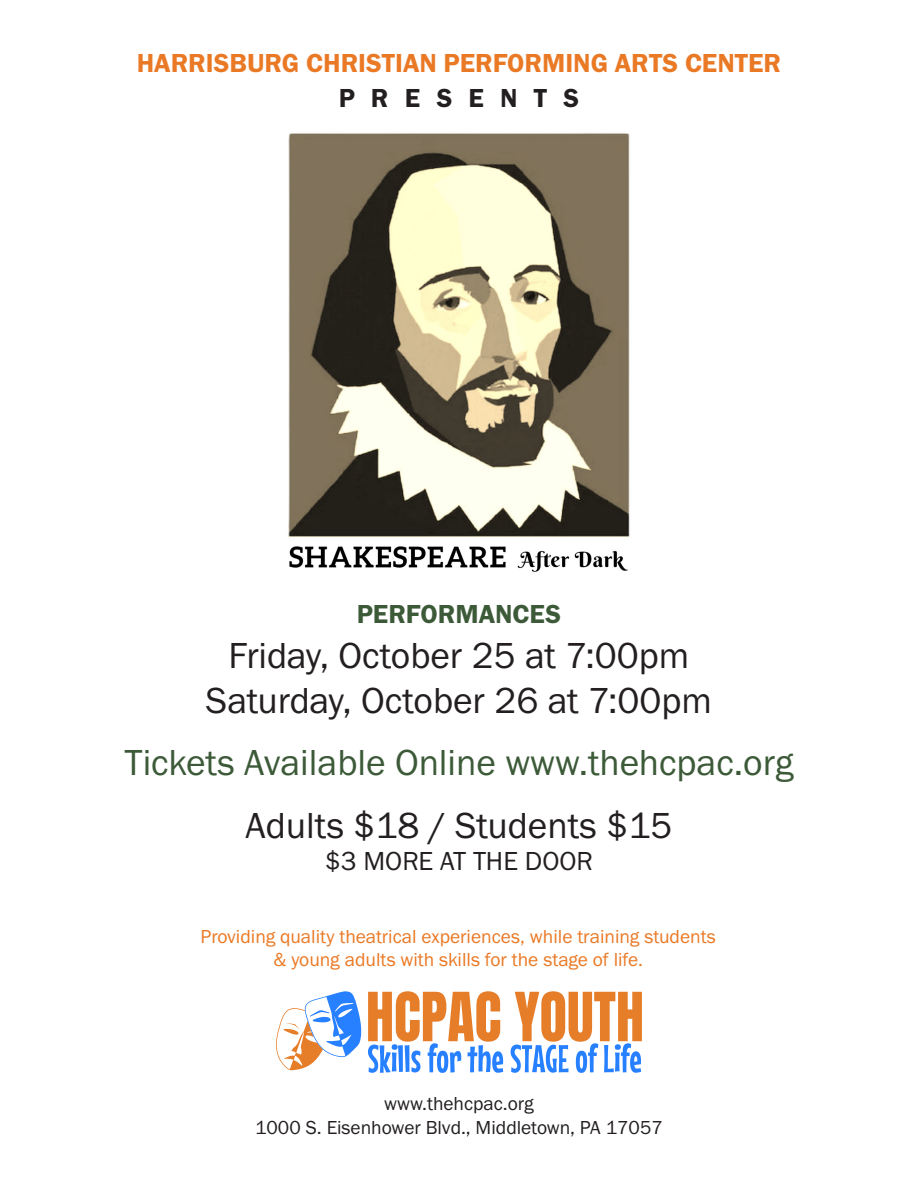
<style>
.page{position:relative;width:918px;height:1188px;background:#fff}
.page>*{position:absolute;margin:0;border:0;box-sizing:border-box;transform-origin:0 0}
.Body_Text{font:37.5px "Franklin Gothic URW Boo";color:#231f20}
.Body_Text-2{font:37.5px "Franklin Gothic URW Boo";color:#3c5a38}
.Body_Text-3{font:27px "Franklin Gothic URW Dem";color:#ea7925}
.More_at_the_door{font:27px "Franklin Gothic URW Boo";color:#231f20}
.Performances{font:27px "Franklin Gothic URW Dem";color:#3c5a38}
.Body_Text-4{font:27px "Franklin Gothic URW Dem";letter-spacing:.6em;color:#231f20}
.Mission{font:19.5px/23.4px "Franklin Gothic URW Boo";color:#ea7925;text-align:center}
.Address{font:19.5px "Franklin Gothic URW Boo";color:#231f20}
</style>
<div class="page">
<img style="left:288px;top:133px;width:342px;height:439px">
<svg style="left:276px;top:991px;width:85px;height:79px"></svg>
<svg style="left:368px;top:991px;width:135px;height:82px"></svg>
<svg style="left:511px;top:991px;width:131px;height:82px"></svg>
<p class="Body_Text-3" style="left:137px;top:46px;width:646px">HARRISBURG CHRISTIAN PERFORMING ARTS CENTER</p>
<p class="Body_Text-4" style="left:339px;top:81px;width:242px">PRESENTS</p>
<p class="Performances" style="left:357px;top:597px;width:206px">PERFORMANCES</p>
<p class="Body_Text" style="left:229px;top:632px;width:462px">Friday, October 25 at 7:00pm</p>
<p class="Body_Text" style="left:206px;top:677px;width:508px">Saturday, October 26 at 7:00pm</p>
<p class="Body_Text-2" style="left:125px;top:739px;width:670px">Tickets Available Online www.thehcpac.org</p>
<p class="Body_Text" style="left:246px;top:802px;width:428px">Adults $18 / Students $15</p>
<p class="More_at_the_door" style="left:325px;top:844px;width:269px">$3 MORE AT THE DOOR</p>
<p class="Mission" style="left:200px;top:924px;width:517px">Providing quality theatrical experiences, while training students &amp; young adults with skills for the stage of life.</p>
<p class="Address" style="left:384px;top:1092px;width:151px">www.thehcpac.org</p>
<p class="Address" style="left:255px;top:1115px;width:409px">1000 S. Eisenhower Blvd., Middletown, PA 17057</p>
</div>
